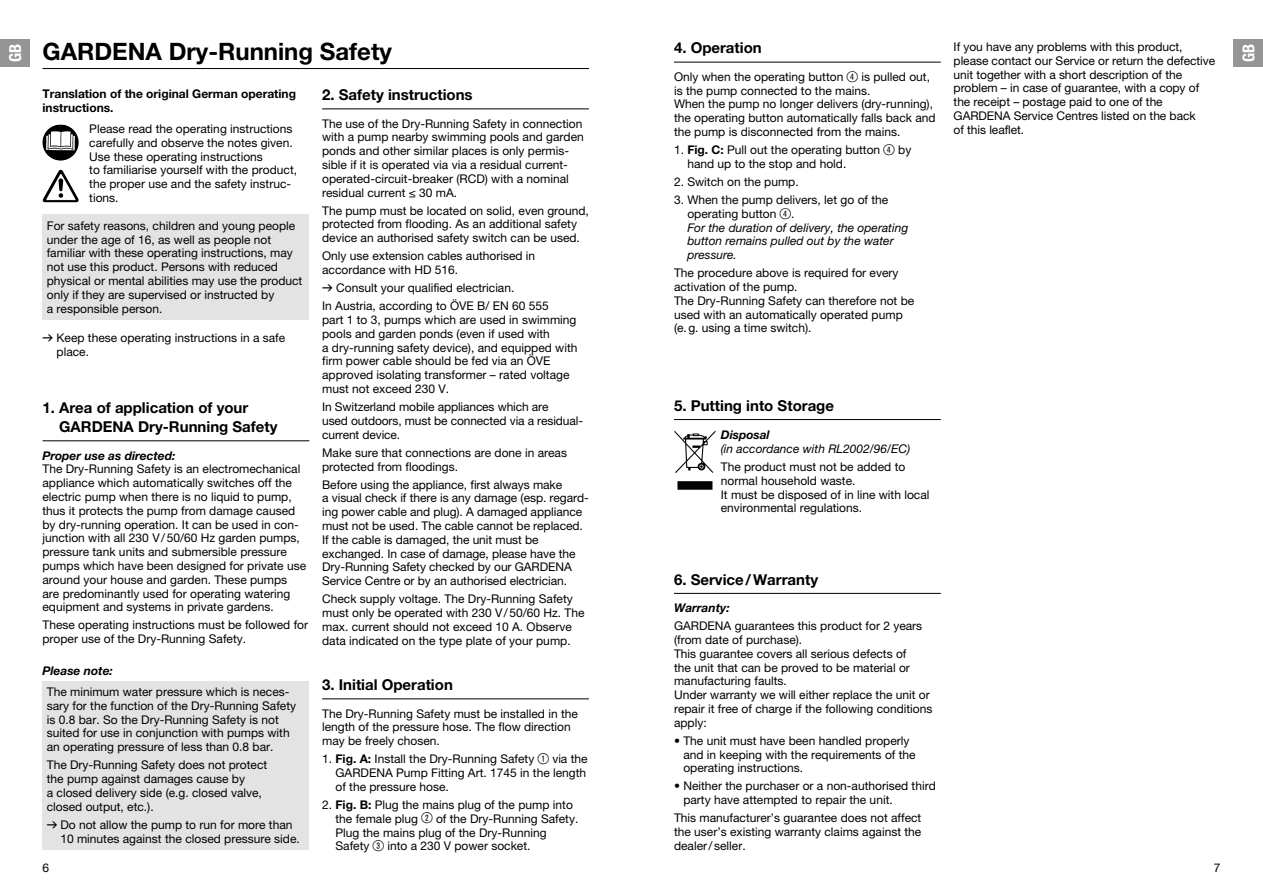
<style>
.page{position:relative;width:1263px;height:893px;background:#fff}
.page>*{position:absolute;margin:0;border:0;box-sizing:border-box;transform-origin:0 0}
.t1{font:700 24px "GARDENA Pro";color:#000}
.t2{font:16.5px "GARDENA Pro Bo Cond";color:#fff}
.t3{font:700 15px/18.8px "GARDENA Pro";color:#000}
.t4{font:12px/13.8px "GARDENA Pro";color:#000}
.t5{font:italic 12px/13.8px "GARDENA Pro";color:#000}
.t6{font:700 12px/13.8px "GARDENA Pro";color:#000}
.t7{font:italic 700 12px "GARDENA Pro";color:#000}
.s1{font-family:"Ziffernim Kreisund Quadrat BQ";font-size:15px}
.s2{font-weight:700}
.s3{font-style:normal}
.s4{font-family:"Ziffernim Kreisund Quadrat BQ";font-style:normal;font-size:15px}
.s5{font-family:"Formdruck"}
</style>
<div class="page">
<div style="left:0;top:40px;width:30px;height:27px;background:#959595"></div>
<div style="left:1233px;top:40px;width:30px;height:27px;background:#959595"></div>
<hr style="left:43px;top:440px;width:266px;height:1px;background:#000">
<div style="left:43px;top:215px;width:266px;height:105px;background:#e3e3e3"></div>
<svg style="left:65px;top:156px;width:7px;height:4px"></svg>
<svg style="left:60px;top:170px;width:9px;height:12px"></svg>
<div style="left:43px;top:681px;width:266px;height:169px;background:#e3e3e3"></div>
<hr style="left:322px;top:109px;width:267px;height:1px;background:#000">
<hr style="left:322px;top:698px;width:267px;height:1px;background:#000">
<hr style="left:43px;top:68px;width:546px;height:1px;background:#000">
<hr style="left:674px;top:62px;width:267px;height:1px;background:#000">
<hr style="left:674px;top:419px;width:267px;height:1px;background:#000">
<hr style="left:674px;top:593px;width:267px;height:1px;background:#000">
<img style="left:674px;top:430px;width:41px;height:59px">
<h2 class="t2" style="left:9px;top:62px;width:20px;rotate:-90deg">GB</h2>
<h1 class="t1" style="left:43px;top:42px;width:351px">GARDENA Dry-Running Safety</h1>
<p class="t3" style="left:674px;top:40px;width:89px">4. Operation</p>
<p class="t4" style="left:674px;top:71px;width:263px">Only when the operating button <span class="s1">4</span> is pulled out, is the pump connected to the mains.<br>When the pump no longer delivers (dry-running), the operating button automatically falls back and the pump is disconnected from the mains.</p>
<p class="t4" style="left:687px;top:144px;width:225px;text-indent:-13px">1. <span class="s2">Fig. C:</span> Pull out the operating button <span class="s1">4</span> by hand up to the stop and hold.</p>
<p class="t4" style="left:674px;top:176px;width:126px">2. Switch on the pump.</p>
<p class="t5" style="left:687px;top:194px;width:222px;text-indent:-13px"><span class="s3">3. When the pump delivers, let go of the operating button</span> <span class="s4">4</span><span class="s3">.<br></span>For the duration of delivery, the operating button remains pulled out by the water pressure.</p>
<p class="t4" style="left:674px;top:267px;width:242px">The procedure above is required for every activation of the pump.<br>The Dry-Running Safety can therefore not be used with an automatically operated pump (e. g. using a time switch).</p>
<p class="t3" style="left:322px;top:87px;width:152px">2. Safety instructions</p>
<p class="t4" style="left:322px;top:118px;width:263px">The use of the Dry-Running Safety in connection with a pump nearby swimming pools and garden ponds and other similar places is only permis&shy;sible if it is operated via via a residual current&shy;operated-circuit-breaker (RCD) with a nominal residual current ≤ 30 mA.</p>
<p class="t4" style="left:322px;top:205px;width:268px">The pump must be located on solid, even ground, protected from flooding. As an additional safety device an authorised safety switch can be used.</p>
<p class="t4" style="left:322px;top:250px;width:215px">Only use extension cables authorised in accordance with HD 516.</p>
<p class="t4" style="left:322px;top:280px;width:228px;line-height:18px"><span class="s5">v</span> Consult your qualified electrician.<br>In Austria, according to ÖVE B/ EN 60 555</p>
<p class="t4" style="left:322px;top:314px;width:257px">part 1 to 3, pumps which are used in swimming pools and garden ponds (even if used with<br>a dry-running safety device), and equipped with firm power cable should be fed via an ÖVE approved isolating transformer – rated voltage must not exceed 230 V.</p>
<p class="t4" style="left:322px;top:401px;width:262px">In Switzerland mobile appliances which are<br>used outdoors, must be connected via a residual&shy;current device.</p>
<p class="t4" style="left:322px;top:447px;width:246px">Make sure that connections are done in areas protected from floodings.</p>
<p class="t4" style="left:322px;top:479px;width:268px">Before using the appliance, first always make<br>a visual check if there is any damage (esp. regard&shy;ing power cable and plug). A damaged appliance must not be used. The cable cannot be replaced.<br>If the cable is damaged, the unit must be exchanged. In case of damage, please have the Dry-Running Safety checked by our GARDENA Service Centre or by an authorised electrician.</p>
<p class="t4" style="left:322px;top:593px;width:264px">Check supply voltage. The Dry-Running Safety must only be operated with 230 V / 50/60 Hz. The max. current should not exceed 10 A. Observe data indicated on the type plate of your pump.</p>
<p class="t3" style="left:322px;top:677px;width:132px">3. Initial Operation</p>
<p class="t4" style="left:322px;top:708px;width:257px">The Dry-Running Safety must be installed in the length of the pressure hose. The flow direction may be freely chosen.</p>
<p class="t4" style="left:335px;top:753px;width:254px;text-align:justify;text-indent:-13px">1. <span class="s2">Fig. A:</span> Install the Dry-Running Safety <span class="s1">1</span> via the GARDENA Pump Fitting Art. 1745 in the length of the pressure hose.</p>
<p class="t4" style="left:335px;top:799px;width:244px;text-indent:-13px">2. <span class="s2">Fig. B:</span> Plug the mains plug of the pump into the female plug <span class="s1">2</span> of the Dry-Running Safety.<br>Plug the mains plug of the Dry-Running Safety <span class="s1">3</span> into a 230 V power socket.</p>
<p class="t6" style="left:43px;top:88px;width:255px">Translation of the original German operating instructions.</p>
<p class="t4" style="left:89px;top:123px;width:209px">Please read the operating instructions carefully and observe the notes given.<br>Use these operating instructions<br>to familiarise yourself with the product, the proper use and the safety instruc&shy;tions.</p>
<p class="t4" style="left:47px;top:220px;width:257px">For safety reasons, children and young people under the age of 16, as well as people not familiar with these operating instructions, may not use this product. Persons with reduced physical or mental abilities may use the product only if they are supervised or instructed by<br>a responsible person.</p>
<p class="t4" style="left:57px;top:332px;width:230px;text-indent:-14px"><span class="s5">v</span> Keep these operating instructions in a safe place.</p>
<p class="t3" style="left:674px;top:397px;width:162px">5. Putting into Storage</p>
<p class="t7" style="left:721px;top:430px;width:50px">Disposal</p>
<p class="t5" style="left:721px;top:443px;width:191px">(in accordance with RL2002/96/EC)</p>
<p class="t4" style="left:721px;top:461px;width:210px">The product must not be added to normal household waste.<br>It must be disposed of in line with local environmental regulations.</p>
<p class="t3" style="left:59px;top:400px;width:220px;text-indent:-17px">1. Area of application of your<br>GARDENA Dry-Running Safety</p>
<p class="t7" style="left:43px;top:451px;width:134px">Proper use as directed:</p>
<p class="t4" style="left:43px;top:463px;width:265px">The Dry-Running Safety is an electromechanical appliance which automatically switches off the electric pump when there is no liquid to pump, thus it protects the pump from damage caused by dry-running operation. It can be used in con&shy;junction with all 230 V / 50/60 Hz garden pumps, pressure tank units and submersible pressure pumps which have been designed for private use around your house and garden. These pumps are predominantly used for operating watering equipment and systems in private gardens.</p>
<p class="t4" style="left:43px;top:619px;width:267px">These operating instructions must be followed for proper use of the Dry-Running Safety.</p>
<p class="t7" style="left:43px;top:666px;width:72px">Please note:</p>
<p class="t4" style="left:47px;top:686px;width:251px">The minimum water pressure which is neces&shy;sary for the function of the Dry-Running Safety is 0.8 bar. So the Dry-Running Safety is not suited for use in conjunction with pumps with an operating pressure of less than 0.8 bar.</p>
<p class="t4" style="left:47px;top:759px;width:222px">The Dry-Running Safety does not protect the pump against damages cause by<br>a closed delivery side (e.g. closed valve, closed output, etc.).</p>
<p class="t4" style="left:60px;top:819px;width:241px;text-indent:-14px"><span class="s5">v</span> Do not allow the pump to run for more than<br>10 minutes against the closed pressure side.</p>
<p class="t3" style="left:674px;top:571px;width:146px">6. Service / Warranty</p>
<p class="t7" style="left:674px;top:603px;width:57px">Warranty:</p>
<p class="t4" style="left:674px;top:620px;width:260px">GARDENA guarantees this product for 2 years (from date of purchase).<br>This guarantee covers all serious defects of<br>the unit that can be proved to be material or manufacturing faults.<br>Under warranty we will either replace the unit or repair it free of charge if the following conditions apply:</p>
<p class="t4" style="left:683px;top:735px;width:234px;text-indent:-9px">• The unit must have been handled properly and in keeping with the requirements of the operating instructions.</p>
<p class="t4" style="left:683px;top:781px;width:254px;text-indent:-9px">• Neither the purchaser or a non-authorised third party have attempted to repair the unit.</p>
<p class="t4" style="left:674px;top:812px;width:249px;text-align:justify">This manufacturer’s guarantee does not affect the user’s existing warranty claims against the dealer / seller.</p>
<p class="t4" style="left:43px;top:862px;width:8px">6</p>
<p class="t4" style="left:954px;top:41px;width:263px">If you have any problems with this product, please contact our Service or return the defective unit together with a short description of the problem – in case of guarantee, with a copy of the receipt – postage paid to one of the GARDENA Service Centres listed on the back<br>of this leaflet.</p>
<p class="t4" style="left:1214px;top:862px;width:8px">7</p>
<h2 class="t2" style="left:1243px;top:62px;width:20px;rotate:-90deg">GB</h2>
</div>
